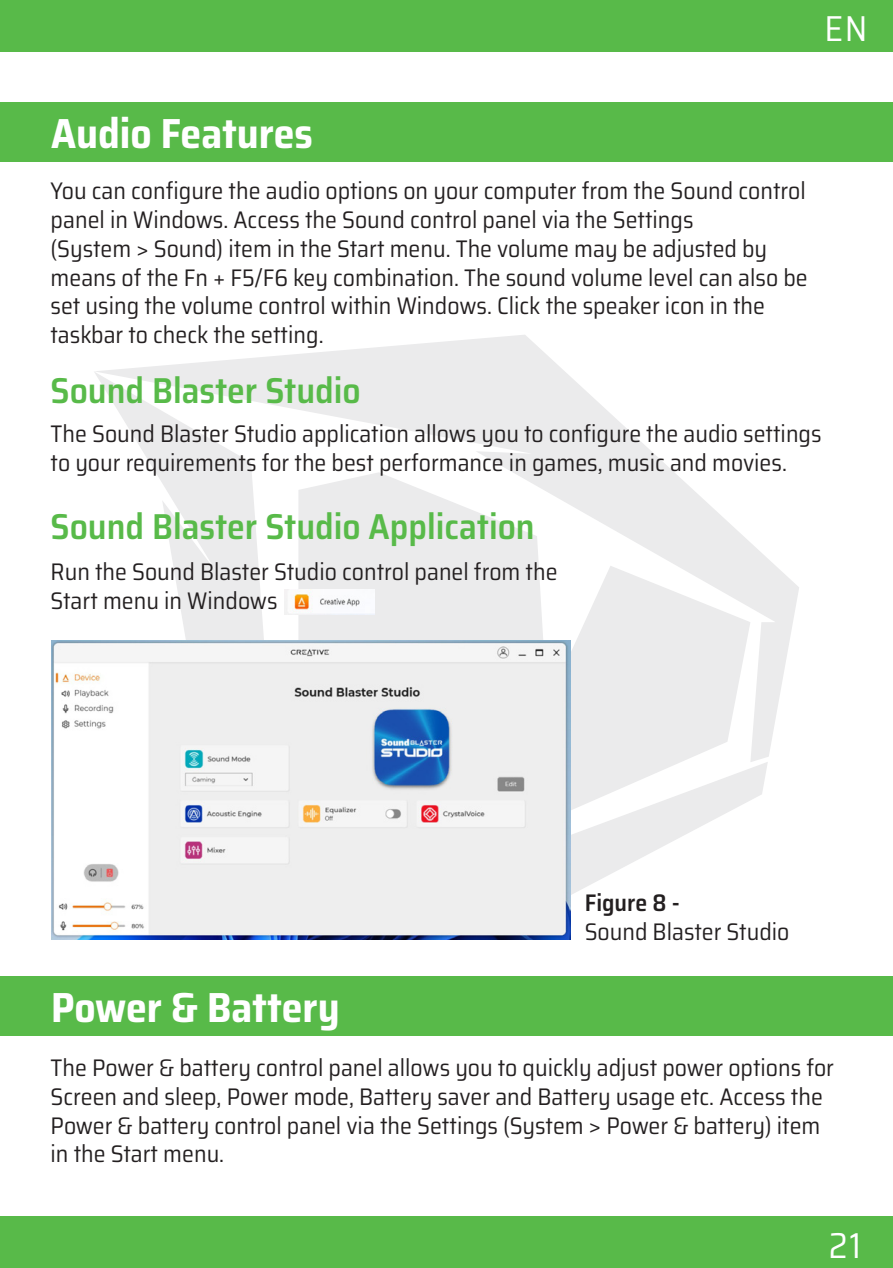
<style>
.page{position:relative;width:893px;height:1268px;background:#fff}
.page>*{position:absolute;margin:0;border:0;box-sizing:border-box;transform-origin:0 0}
.Başlık_Lvl-2{font:700 semi-condensed 42px "Saira";color:#fff}
.Başlık_Lvl-2-2{font:600 semi-condensed 36px "Saira";color:#58ba49}
.t1{font:semi-condensed 36px "Saira";color:#fff}
.Tablo_Tab{font:semi-condensed 24px/28.8px "Saira";color:#231f20}
.Tablo_Tab-2{font:600 semi-condensed 24px "Saira";color:#231f20}
</style>
<div class="page">
<div style="left:0;top:0;width:893px;height:51px;background:#58ba49"></div>
<div style="left:0;top:1216px;width:893px;height:51px;background:#58ba49"></div>
<svg style="left:104px;top:335px;width:695px;height:422px"></svg>
<svg style="left:94px;top:371px;width:674px;height:562px"></svg>
<svg style="left:298px;top:472px;width:452px;height:360px;fill:#ebebec"></svg>
<img style="left:284px;top:590px;width:91px;height:24px">
<img style="left:51px;top:640px;width:519px;height:299px">
<div style="left:0;top:102px;width:893px;height:60px;background:#58ba49"></div>
<div style="left:0;top:975px;width:893px;height:60px;background:#58ba49"></div>
<h2 class="t1" style="left:824px;top:-1px;width:45px">EN</h2>
<p class="Başlık_Lvl-2" style="left:51px;top:99px;width:263px">Audio Features</p>
<p class="Tablo_Tab" style="left:51px;top:175px;width:757px">You can configure the audio options on your computer from the Sound control panel in Windows. Access the Sound control panel via the Settings</p>
<p class="Tablo_Tab" style="left:51px;top:233px;width:718px">(System &gt; Sound) item in the Start menu. The volume may be adjusted by</p>
<p class="Tablo_Tab" style="left:51px;top:262px;width:759px">means of the Fn + F5/F6 key combination. The sound volume level can also be set using the volume control within Windows. Click the speaker icon in the</p>
<p class="Tablo_Tab" style="left:51px;top:319px;width:274px">taskbar to check the setting.</p>
<p class="Başlık_Lvl-2-2" style="left:51px;top:360px;width:312px">Sound Blaster Studio</p>
<p class="Tablo_Tab" style="left:51px;top:418px;width:772px">The Sound Blaster Studio application allows you to configure the audio settings to your requirements for the best performance in games, music and movies.</p>
<p class="Başlık_Lvl-2-2" style="left:51px;top:497px;width:486px">Sound Blaster Studio Application</p>
<p class="Tablo_Tab" style="left:51px;top:556px;width:508px">Run the Sound Blaster Studio control panel from the</p>
<p class="Tablo_Tab" style="left:51px;top:585px;width:228px">Start menu in Windows</p>
<p class="Başlık_Lvl-2" style="left:51px;top:972px;width:290px">Power &amp; Battery</p>
<p class="Tablo_Tab-2" style="left:585px;top:883px;width:97px">Figure 8 -</p>
<p class="Tablo_Tab" style="left:585px;top:916px;width:206px">Sound Blaster Studio</p>
<p class="Tablo_Tab" style="left:51px;top:1052px;width:785px">The Power &amp; battery control panel allows you to quickly adjust power options for Screen and sleep, Power mode, Battery saver and Battery usage etc. Access the Power &amp; battery control panel via the Settings (System &gt; Power &amp; battery) item in the Start menu.</p>
<h2 class="t1" style="left:829px;top:1215px;width:34px">21</h2>
</div>
